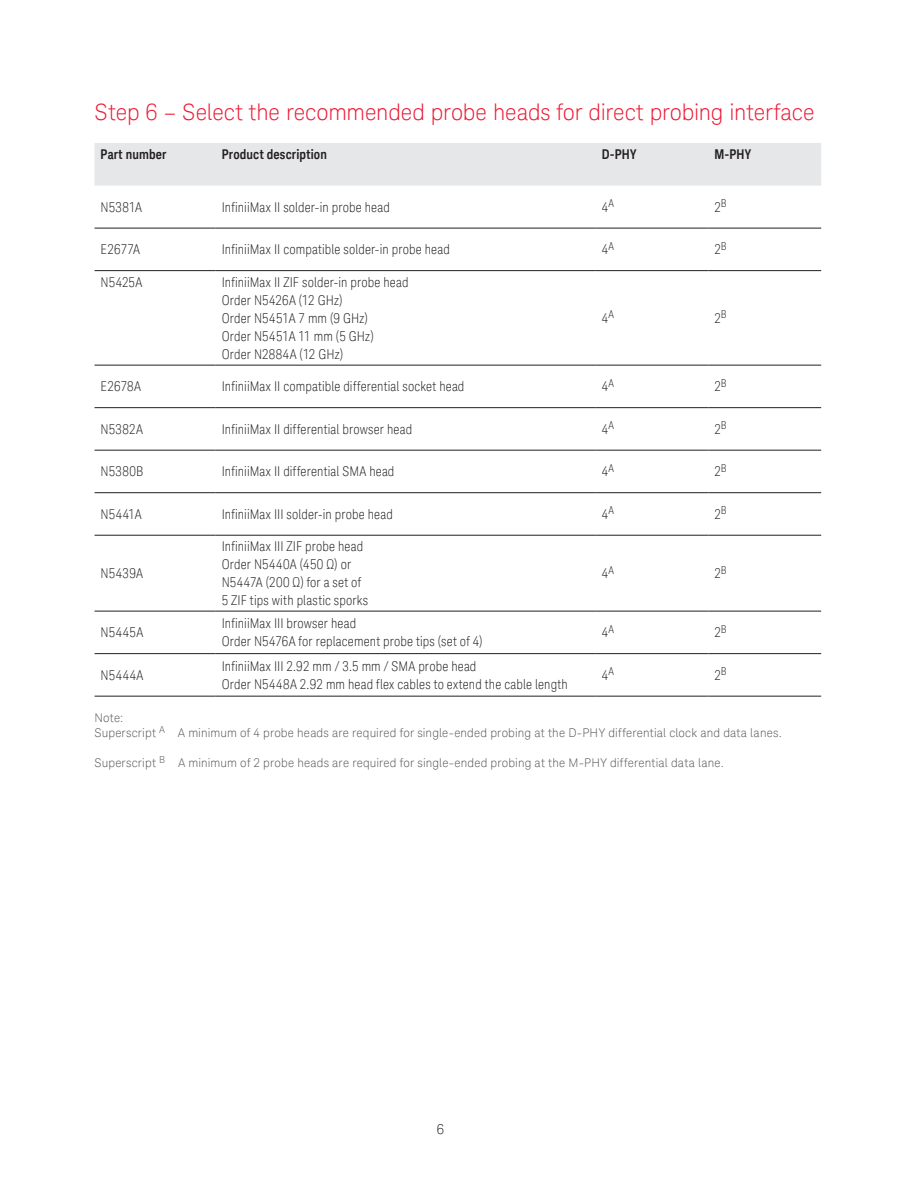
<style>
.page{position:relative;width:918px;height:1188px;background:#fff}
.page>*{position:absolute;margin:0;border:0;box-sizing:border-box;transform-origin:0 0}
.t1{font:300 22.5px "Keysight Sans";letter-spacing:-.005em;color:#ed1a36}
.t2{font:300 condensed 13.5px/18px "Keysight Sans";letter-spacing:.01em;color:#231f20}
.t3{font:700 13.5px "Keysight Sans Condensed";letter-spacing:.015em;color:#231f20}
.t4{font:300 13.5px "Keysight Sans";color:#231f20}
.t5{font:300 12px/15px "Keysight Sans";letter-spacing:.015em;color:#57585a}
</style>
<div class="page">
<div style="left:95px;top:143px;width:726px;height:43px;background:#e6e7e9"></div>
<hr style="left:95px;top:228px;width:121px;height:1px;background:#231f20">
<hr style="left:216px;top:228px;width:380px;height:1px;background:#231f20">
<hr style="left:596px;top:228px;width:112px;height:1px;background:#231f20">
<hr style="left:708px;top:228px;width:113px;height:1px;background:#231f20">
<hr style="left:95px;top:270px;width:121px;height:1px;background:#231f20">
<hr style="left:216px;top:270px;width:380px;height:1px;background:#231f20">
<hr style="left:596px;top:270px;width:112px;height:1px;background:#231f20">
<hr style="left:708px;top:270px;width:113px;height:1px;background:#231f20">
<hr style="left:95px;top:365px;width:121px;height:1px;background:#231f20">
<hr style="left:216px;top:365px;width:380px;height:1px;background:#231f20">
<hr style="left:596px;top:365px;width:112px;height:1px;background:#231f20">
<hr style="left:708px;top:365px;width:113px;height:1px;background:#231f20">
<hr style="left:95px;top:407px;width:121px;height:1px;background:#231f20">
<hr style="left:216px;top:407px;width:380px;height:1px;background:#231f20">
<hr style="left:596px;top:407px;width:112px;height:1px;background:#231f20">
<hr style="left:708px;top:407px;width:113px;height:1px;background:#231f20">
<hr style="left:95px;top:450px;width:121px;height:1px;background:#231f20">
<hr style="left:216px;top:450px;width:380px;height:1px;background:#231f20">
<hr style="left:596px;top:450px;width:112px;height:1px;background:#231f20">
<hr style="left:708px;top:450px;width:113px;height:1px;background:#231f20">
<hr style="left:95px;top:492px;width:121px;height:1px;background:#231f20">
<hr style="left:216px;top:492px;width:380px;height:1px;background:#231f20">
<hr style="left:596px;top:492px;width:112px;height:1px;background:#231f20">
<hr style="left:708px;top:492px;width:113px;height:1px;background:#231f20">
<hr style="left:95px;top:535px;width:121px;height:1px;background:#231f20">
<hr style="left:216px;top:535px;width:380px;height:1px;background:#231f20">
<hr style="left:596px;top:535px;width:112px;height:1px;background:#231f20">
<hr style="left:708px;top:535px;width:113px;height:1px;background:#231f20">
<hr style="left:95px;top:611px;width:121px;height:1px;background:#231f20">
<hr style="left:216px;top:611px;width:380px;height:1px;background:#231f20">
<hr style="left:596px;top:611px;width:112px;height:1px;background:#231f20">
<hr style="left:708px;top:611px;width:113px;height:1px;background:#231f20">
<hr style="left:95px;top:653px;width:121px;height:1px;background:#231f20">
<hr style="left:216px;top:653px;width:380px;height:1px;background:#231f20">
<hr style="left:596px;top:653px;width:112px;height:1px;background:#231f20">
<hr style="left:708px;top:653px;width:113px;height:1px;background:#231f20">
<hr style="left:95px;top:696px;width:121px;height:1px;background:#231f20">
<hr style="left:216px;top:696px;width:380px;height:1px;background:#231f20">
<hr style="left:596px;top:696px;width:112px;height:1px;background:#231f20">
<hr style="left:708px;top:696px;width:113px;height:1px;background:#231f20">
<h1 class="t1" style="left:95px;top:99px;width:722px">Step 6 – Select the recommended probe heads for direct probing interface</h1>
<p class="t3" style="left:101px;top:146px;width:67px">Part number</p>
<p class="t3" style="left:222px;top:146px;width:107px">Product description</p>
<p class="t3" style="left:602px;top:146px;width:36px">D-PHY</p>
<p class="t3" style="left:714px;top:146px;width:38px">M-PHY</p>
<p class="t2" style="left:101px;top:198px;width:43px">N5381A</p>
<p class="t2" style="left:222px;top:198px;width:170px">InfiniiMax II solder-in probe head</p>
<p class="t2" style="left:602px;top:198px;width:14px">4<sup>A</sup></p>
<p class="t2" style="left:714px;top:198px;width:14px">2<sup>B</sup></p>
<p class="t2" style="left:101px;top:240px;width:41px">E2677A</p>
<p class="t2" style="left:222px;top:240px;width:230px">InfiniiMax II compatible solder-in probe head</p>
<p class="t2" style="left:602px;top:240px;width:14px">4<sup>A</sup></p>
<p class="t2" style="left:714px;top:240px;width:14px">2<sup>B</sup></p>
<p class="t2" style="left:101px;top:273px;width:43px">N5425A</p>
<p class="t2" style="left:222px;top:273px;width:188px">InfiniiMax II ZIF solder-in probe head<br>Order N5426A (12 GHz)<br>Order N5451A 7 mm (9 GHz)<br>Order N5451A 11 mm (5 GHz)<br>Order N2884A (12 GHz)</p>
<p class="t2" style="left:602px;top:309px;width:14px">4<sup>A</sup></p>
<p class="t2" style="left:714px;top:309px;width:14px">2<sup>B</sup></p>
<p class="t2" style="left:101px;top:378px;width:42px">E2678A</p>
<p class="t2" style="left:222px;top:378px;width:244px">InfiniiMax II compatible differential socket head</p>
<p class="t2" style="left:602px;top:378px;width:14px">4<sup>A</sup></p>
<p class="t2" style="left:714px;top:378px;width:14px">2<sup>B</sup></p>
<p class="t2" style="left:101px;top:420px;width:44px">N5382A</p>
<p class="t2" style="left:222px;top:420px;width:192px">InfiniiMax II differential browser head</p>
<p class="t2" style="left:602px;top:420px;width:14px">4<sup>A</sup></p>
<p class="t2" style="left:714px;top:420px;width:14px">2<sup>B</sup></p>
<p class="t2" style="left:101px;top:463px;width:44px">N5380B</p>
<p class="t2" style="left:222px;top:463px;width:174px">InfiniiMax II differential SMA head</p>
<p class="t2" style="left:602px;top:463px;width:14px">4<sup>A</sup></p>
<p class="t2" style="left:714px;top:463px;width:14px">2<sup>B</sup></p>
<p class="t2" style="left:101px;top:505px;width:43px">N5441A</p>
<p class="t2" style="left:222px;top:505px;width:173px">InfiniiMax III solder-in probe head</p>
<p class="t2" style="left:602px;top:505px;width:14px">4<sup>A</sup></p>
<p class="t2" style="left:714px;top:505px;width:14px">2<sup>B</sup></p>
<p class="t2" style="left:101px;top:564px;width:44px">N5439A</p>
<p class="t2" style="left:222px;top:537px;width:148px">InfiniiMax III ZIF probe head<br>Order N5440A (450 Ω) or<br>N5447A (200 Ω) for a set of<br>5 ZIF tips with plastic sporks</p>
<p class="t2" style="left:602px;top:564px;width:14px">4<sup>A</sup></p>
<p class="t2" style="left:714px;top:564px;width:14px">2<sup>B</sup></p>
<p class="t2" style="left:101px;top:624px;width:44px">N5445A</p>
<p class="t2" style="left:222px;top:615px;width:262px">InfiniiMax III browser head<br>Order N5476A for replacement probe tips (set of 4)</p>
<p class="t2" style="left:602px;top:623px;width:14px">4<sup>A</sup></p>
<p class="t2" style="left:714px;top:624px;width:14px">2<sup>B</sup></p>
<p class="t2" style="left:101px;top:666px;width:44px">N5444A</p>
<p class="t2" style="left:222px;top:657px;width:348px">InfiniiMax III 2.92 mm / 3.5 mm / SMA probe head<br>Order N5448A 2.92 mm head flex cables to extend the cable length</p>
<p class="t2" style="left:602px;top:666px;width:14px">4<sup>A</sup></p>
<p class="t2" style="left:714px;top:666px;width:14px">2<sup>B</sup></p>
<p class="t5" style="left:95px;top:710px;width:689px">Note:<br>Superscript <sup>A</sup> A minimum of 4 probe heads are required for single-ended probing at the D-PHY differential clock and data lanes.</p>
<p class="t5" style="left:95px;top:755px;width:631px">Superscript <sup>B</sup> A minimum of 2 probe heads are required for single-ended probing at the M-PHY differential data lane.</p>
<p class="t4" style="left:437px;top:1121px;width:9px">6</p>
</div>
